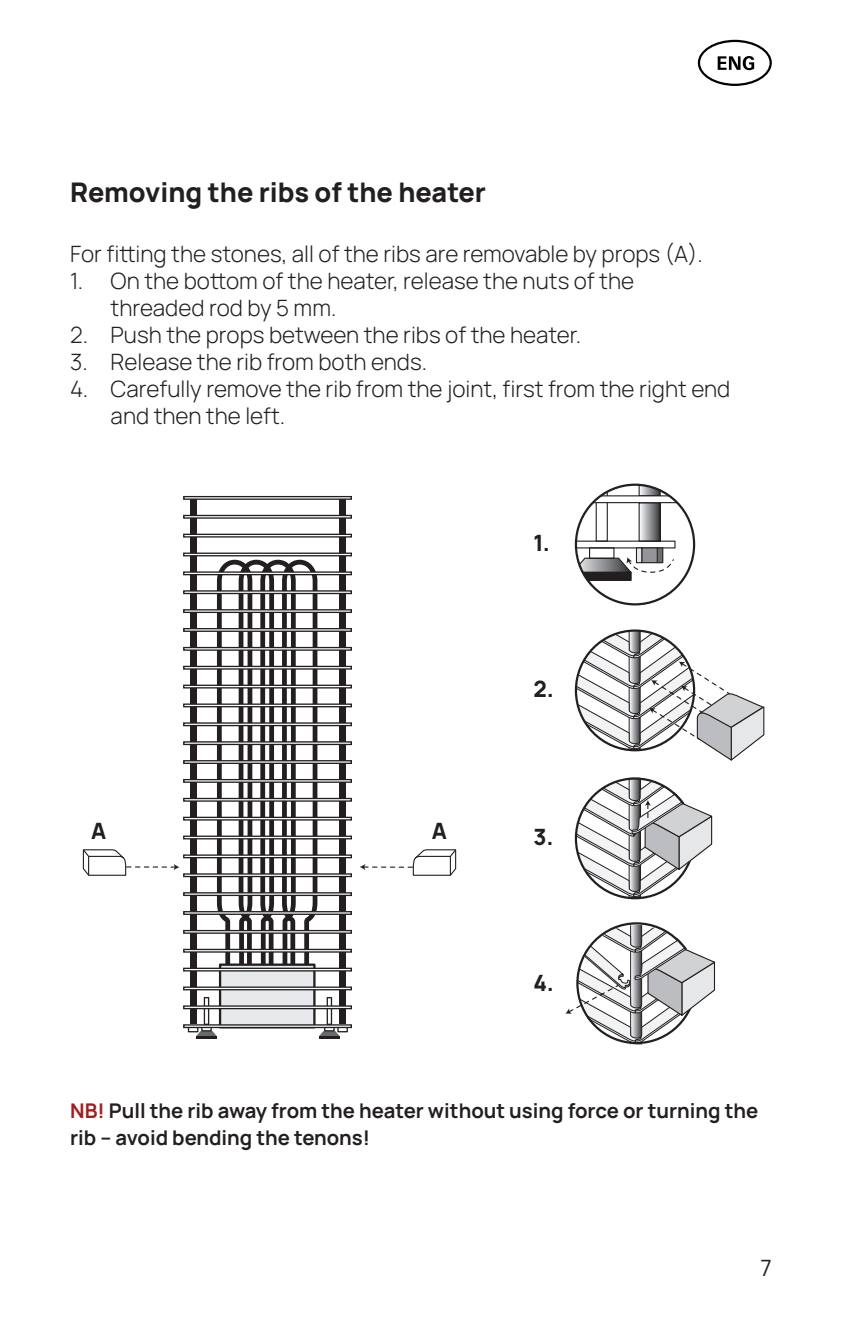
<style>
.page{position:relative;width:842px;height:1340px;background:#fff}
.page>*{position:absolute;margin:0;border:0;box-sizing:border-box;transform-origin:0 0}
.t1{font:800 27px "Manrope";color:#231f20}
.t2{font:300 22.5px/27px "Manrope";color:#231f20}
.t3{font:800 22.5px "Manrope";color:#231f20}
.t4{font:22.5px "Manrope";color:#231f20}
.t5{font:700 20.25px/27px "Manrope";color:#231f20}
.s1{color:#a21d20}
</style>
<div class="page">
<svg style="left:698px;top:40px;width:74px;height:46px"></svg>
<svg style="left:217px;top:559px;width:100px;height:408px"></svg>
<div style="left:337px;top:1026px;width:11px;height:6px;border:1px solid #231f20"></div>
<div style="left:188px;top:1026px;width:10px;height:6px;border:1px solid #231f20"></div>
<div style="left:339px;top:496px;width:7px;height:528px;background:#231f20"></div>
<div style="left:190px;top:496px;width:7px;height:528px;background:#231f20"></div>
<div style="left:220px;top:964px;width:94px;height:63px;background:#e8e9ed"></div>
<div style="left:219px;top:963px;width:97px;height:65px;border:2px solid #231f20"></div>
<svg style="left:319px;top:1031px;width:21px;height:5px"></svg>
<div style="left:327px;top:997px;width:5px;height:27px;border:1px solid #231f20"></div>
<div style="left:324px;top:1025px;width:11px;height:6px;border:1px solid #231f20"></div>
<hr style="left:319px;top:1036px;width:21px;height:2px;background:#231f20">
<svg style="left:196px;top:1031px;width:21px;height:5px"></svg>
<div style="left:204px;top:997px;width:5px;height:27px;border:1px solid #231f20"></div>
<div style="left:201px;top:1025px;width:11px;height:6px;border:1px solid #231f20"></div>
<hr style="left:196px;top:1036px;width:21px;height:2px;background:#231f20">
<div style="left:183px;top:1024px;width:169px;height:4px;border:1px solid #231f20"></div>
<div style="left:183px;top:1005px;width:169px;height:4px;border:1px solid #231f20"></div>
<div style="left:183px;top:986px;width:169px;height:4px;border:1px solid #231f20"></div>
<div style="left:183px;top:967px;width:169px;height:4px;border:1px solid #231f20"></div>
<div style="left:183px;top:948px;width:169px;height:4px;border:1px solid #231f20"></div>
<div style="left:183px;top:929px;width:169px;height:4px;border:1px solid #231f20"></div>
<div style="left:183px;top:911px;width:169px;height:4px;border:1px solid #231f20"></div>
<div style="left:183px;top:892px;width:169px;height:4px;border:1px solid #231f20"></div>
<div style="left:183px;top:873px;width:169px;height:4px;border:1px solid #231f20"></div>
<div style="left:183px;top:854px;width:169px;height:4px;border:1px solid #231f20"></div>
<div style="left:183px;top:835px;width:169px;height:4px;border:1px solid #231f20"></div>
<div style="left:183px;top:816px;width:169px;height:4px;border:1px solid #231f20"></div>
<div style="left:183px;top:797px;width:169px;height:4px;border:1px solid #231f20"></div>
<div style="left:183px;top:779px;width:169px;height:3px;border:1px solid #231f20"></div>
<div style="left:183px;top:760px;width:169px;height:4px;border:1px solid #231f20"></div>
<div style="left:183px;top:741px;width:169px;height:4px;border:1px solid #231f20"></div>
<div style="left:183px;top:722px;width:169px;height:4px;border:1px solid #231f20"></div>
<div style="left:183px;top:703px;width:169px;height:4px;border:1px solid #231f20"></div>
<div style="left:183px;top:684px;width:169px;height:4px;border:1px solid #231f20"></div>
<div style="left:183px;top:665px;width:169px;height:4px;border:1px solid #231f20"></div>
<div style="left:183px;top:647px;width:169px;height:3px;border:1px solid #231f20"></div>
<div style="left:183px;top:628px;width:169px;height:4px;border:1px solid #231f20"></div>
<div style="left:183px;top:609px;width:169px;height:4px;border:1px solid #231f20"></div>
<div style="left:183px;top:590px;width:169px;height:4px;border:1px solid #231f20"></div>
<div style="left:183px;top:571px;width:169px;height:4px;border:1px solid #231f20"></div>
<div style="left:183px;top:552px;width:169px;height:4px;border:1px solid #231f20"></div>
<div style="left:183px;top:533px;width:169px;height:4px;border:1px solid #231f20"></div>
<div style="left:183px;top:515px;width:169px;height:3px;border:1px solid #231f20"></div>
<div style="left:183px;top:496px;width:169px;height:4px;border:1px solid #231f20"></div>
<svg style="left:576px;top:778px;width:137px;height:119px"></svg>
<svg style="left:576px;top:630px;width:189px;height:131px"></svg>
<svg style="left:565px;top:924px;width:151px;height:120px"></svg>
<svg style="left:360px;top:849px;width:97px;height:27px"></svg>
<div style="left:589px;top:547px;width:25px;height:12px;border:1px solid #231f20"></div>
<svg style="left:576px;top:486px;width:99px;height:62px"></svg>
<div style="left:577px;top:496px;width:105px;height:6px;background:#fff"></div>
<div style="left:577px;top:495px;width:106px;height:8px;border:1px solid #231f20"></div>
<div style="left:657px;top:548px;width:6px;height:14px;background:#6c6d70"></div>
<div style="left:657px;top:547px;width:6px;height:16px;border:1px solid #231f20"></div>
<div style="left:636px;top:548px;width:6px;height:14px;background:#e6e7e9"></div>
<div style="left:636px;top:547px;width:6px;height:16px;border:1px solid #231f20"></div>
<div style="left:642px;top:548px;width:15px;height:14px;background:#939598"></div>
<div style="left:641px;top:547px;width:17px;height:16px;border:1px solid #231f20"></div>
<div style="left:575px;top:483px;width:120px;height:122px;border:2px solid #231f20;border-radius:50%"></div>
<svg style="left:576px;top:556px;width:98px;height:25px"></svg>
<svg style="left:82px;top:849px;width:97px;height:27px"></svg>
<p class="t1" style="left:70px;top:173px;width:417px">Removing the ribs of the heater</p>
<p class="t2" style="left:70px;top:239px;width:634px">For fitting the stones, all of the ribs are removable by props (A).</p>
<p class="t2" style="left:111px;top:266px;width:525px;text-indent:-40px">1. On the bottom of the heater, release the nuts of the threaded rod by 5 mm.</p>
<p class="t2" style="left:70px;top:320px;width:512px">2. Push the props between the ribs of the heater.</p>
<p class="t2" style="left:70px;top:347px;width:358px">3. Release the rib from both ends.</p>
<p class="t2" style="left:111px;top:374px;width:621px;text-indent:-40px">4. Carefully remove the rib from the joint, first from the right end and then the left.</p>
<p class="t3" style="left:533px;top:527px;width:18px">1.</p>
<p class="t3" style="left:91px;top:814px;width:17px">A</p>
<p class="t3" style="left:432px;top:814px;width:17px">A</p>
<p class="t3" style="left:533px;top:673px;width:22px">2.</p>
<p class="t3" style="left:533px;top:821px;width:22px">3.</p>
<p class="t3" style="left:533px;top:967px;width:22px">4.</p>
<p class="t5" style="left:70px;top:1096px;width:690px"><span class="s1">NB!</span> Pull the rib away from the heater without using force or turning the rib – avoid bending the tenons!</p>
<p class="t4" style="left:760px;top:1251px;width:13px">7</p>
</div>
